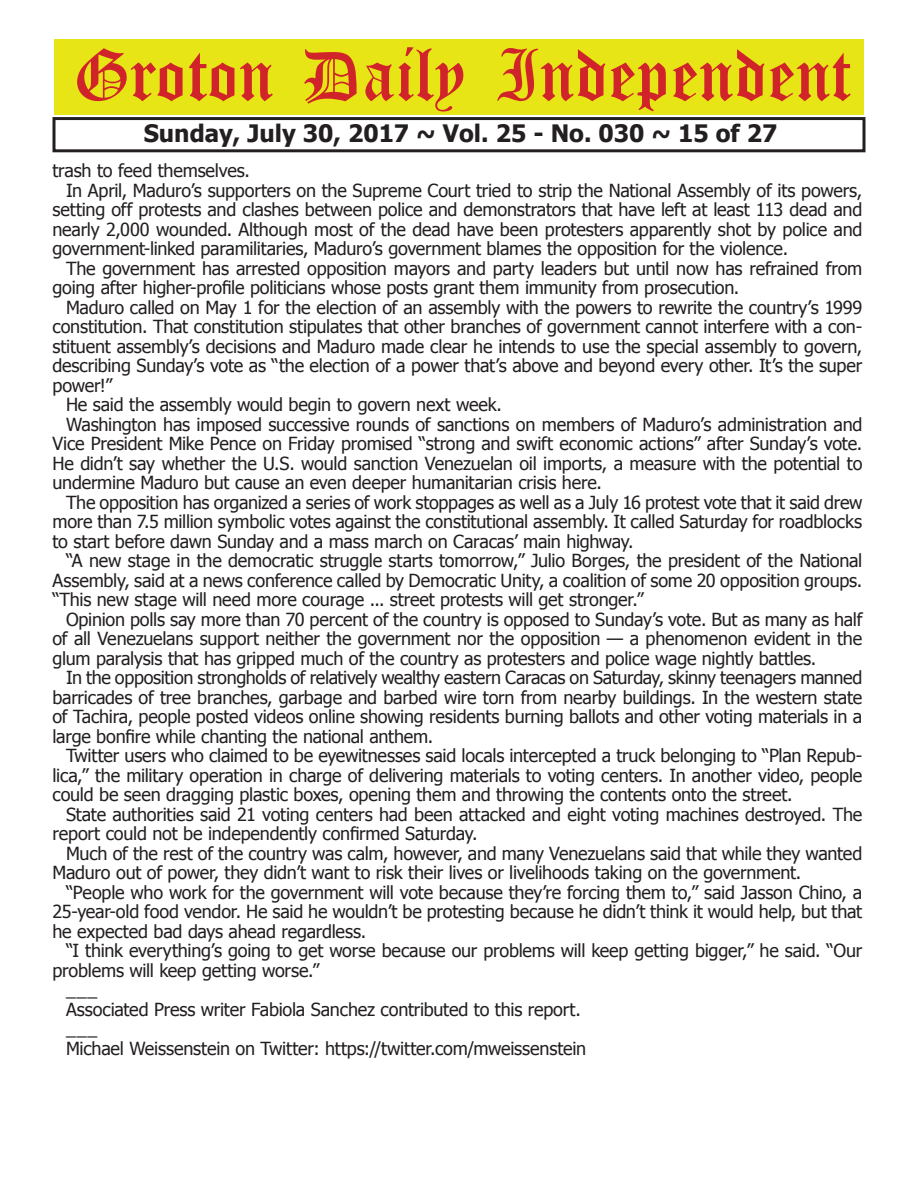
<style>
.page{position:relative;width:918px;height:1188px;background:#fff}
.page>*{position:absolute;margin:0;border:0;box-sizing:border-box;transform-origin:0 0}
.t1{font:54px "Old English Five";color:#d1232a}
.t2{font:700 24px "Tahoma";color:#231f20}
.t3{font:18px "Tahoma";letter-spacing:-.01em;color:#231f20}
</style>
<div class="page">
<div style="left:52px;top:117px;width:814px;height:35px;border:3px solid #231f20"></div>
<div style="left:54px;top:40px;width:810px;height:75px;background:#e7e515"></div>
<h1 class="t1" style="left:73px;top:50px;width:779px">Groton Daily Independent</h1>
<h2 class="t2" style="left:144px;top:116px;width:635px">Sunday, July 30, 2017 ~ Vol. 25 - No. 030 ~ 15 of 27</h2>
<p class="t3" style="left:52px;top:159px;width:199px">trash to feed themselves.</p>
<p class="t3" style="left:66px;top:178px;width:798px">In April, Maduro’s supporters on the Supreme Court tried to strip the National Assembly of its powers,</p>
<p class="t3" style="left:52px;top:198px;width:811px">setting off protests and clashes between police and demonstrators that have left at least 113 dead and</p>
<p class="t3" style="left:52px;top:217px;width:811px">nearly 2,000 wounded. Although most of the dead have been protesters apparently shot by police and</p>
<p class="t3" style="left:52px;top:237px;width:737px">government-linked paramilitaries, Maduro’s government blames the opposition for the violence.</p>
<p class="t3" style="left:66px;top:256px;width:798px">The government has arrested opposition mayors and party leaders but until now has refrained from</p>
<p class="t3" style="left:52px;top:276px;width:688px">going after higher-profile politicians whose posts grant them immunity from prosecution.</p>
<p class="t3" style="left:66px;top:295px;width:798px">Maduro called on May 1 for the election of an assembly with the powers to rewrite the country’s 1999</p>
<p class="t3" style="left:52px;top:315px;width:811px">constitution. That constitution stipulates that other branches of government cannot interfere with a con-</p>
<p class="t3" style="left:52px;top:334px;width:811px">stituent assembly’s decisions and Maduro made clear he intends to use the special assembly to govern,</p>
<p class="t3" style="left:52px;top:354px;width:811px">describing Sunday’s vote as “the election of a power that’s above and beyond every other. It’s the super</p>
<p class="t3" style="left:52px;top:373px;width:61px">power!”</p>
<p class="t3" style="left:66px;top:393px;width:438px">He said the assembly would begin to govern next week.</p>
<p class="t3" style="left:66px;top:412px;width:798px">Washington has imposed successive rounds of sanctions on members of Maduro’s administration and</p>
<p class="t3" style="left:52px;top:432px;width:811px">Vice President Mike Pence on Friday promised “strong and swift economic actions” after Sunday’s vote.</p>
<p class="t3" style="left:52px;top:451px;width:811px">He didn’t say whether the U.S. would sanction Venezuelan oil imports, a measure with the potential to</p>
<p class="t3" style="left:52px;top:471px;width:551px">undermine Maduro but cause an even deeper humanitarian crisis here.</p>
<p class="t3" style="left:66px;top:490px;width:798px">The opposition has organized a series of work stoppages as well as a July 16 protest vote that it said drew</p>
<p class="t3" style="left:52px;top:510px;width:811px">more than 7.5 million symbolic votes against the constitutional assembly. It called Saturday for roadblocks</p>
<p class="t3" style="left:52px;top:529px;width:583px">to start before dawn Sunday and a mass march on Caracas’ main highway.</p>
<p class="t3" style="left:66px;top:549px;width:798px">“A new stage in the democratic struggle starts tomorrow,” Julio Borges, the president of the National</p>
<p class="t3" style="left:52px;top:568px;width:811px">Assembly, said at a news conference called by Democratic Unity, a coalition of some 20 opposition groups.</p>
<p class="t3" style="left:52px;top:588px;width:593px">“This new stage will need more courage ... street protests will get stronger.”</p>
<p class="t3" style="left:66px;top:607px;width:798px">Opinion polls say more than 70 percent of the country is opposed to Sunday’s vote. But as many as half</p>
<p class="t3" style="left:52px;top:627px;width:811px">of all Venezuelans support neither the government nor the opposition — a phenomenon evident in the</p>
<p class="t3" style="left:52px;top:646px;width:765px">glum paralysis that has gripped much of the country as protesters and police wage nightly battles.</p>
<p class="t3" style="left:66px;top:666px;width:798px">In the opposition strongholds of relatively wealthy eastern Caracas on Saturday, skinny teenagers manned</p>
<p class="t3" style="left:52px;top:685px;width:811px">barricades of tree branches, garbage and barbed wire torn from nearby buildings. In the western state</p>
<p class="t3" style="left:52px;top:705px;width:811px">of Tachira, people posted videos online showing residents burning ballots and other voting materials in a</p>
<p class="t3" style="left:52px;top:724px;width:382px">large bonfire while chanting the national anthem.</p>
<p class="t3" style="left:66px;top:744px;width:798px">Twitter users who claimed to be eyewitnesses said locals intercepted a truck belonging to “Plan Repub-</p>
<p class="t3" style="left:52px;top:763px;width:811px">lica,” the military operation in charge of delivering materials to voting centers. In another video, people</p>
<p class="t3" style="left:52px;top:783px;width:742px">could be seen dragging plastic boxes, opening them and throwing the contents onto the street.</p>
<p class="t3" style="left:66px;top:802px;width:798px">State authorities said 21 voting centers had been attacked and eight voting machines destroyed. The</p>
<p class="t3" style="left:52px;top:822px;width:427px">report could not be independently confirmed Saturday.</p>
<p class="t3" style="left:66px;top:841px;width:798px">Much of the rest of the country was calm, however, and many Venezuelans said that while they wanted</p>
<p class="t3" style="left:52px;top:861px;width:750px">Maduro out of power, they didn’t want to risk their lives or livelihoods taking on the government.</p>
<p class="t3" style="left:66px;top:880px;width:798px">“People who work for the government will vote because they’re forcing them to,” said Jasson Chino, a</p>
<p class="t3" style="left:52px;top:900px;width:811px">25-year-old food vendor. He said he wouldn’t be protesting because he didn’t think it would help, but that</p>
<p class="t3" style="left:52px;top:919px;width:315px">he expected bad days ahead regardless.</p>
<p class="t3" style="left:66px;top:939px;width:798px">“I think everything’s going to get worse because our problems will keep getting bigger,” he said. “Our</p>
<p class="t3" style="left:52px;top:958px;width:269px">problems will keep getting worse.”</p>
<p class="t3" style="left:66px;top:978px;width:33px">___</p>
<p class="t3" style="left:66px;top:997px;width:516px">Associated Press writer Fabiola Sanchez contributed to this report.</p>
<p class="t3" style="left:66px;top:1017px;width:33px">___</p>
<p class="t3" style="left:66px;top:1036px;width:522px">Michael Weissenstein on Twitter: https://twitter.com/mweissenstein</p>
</div>
